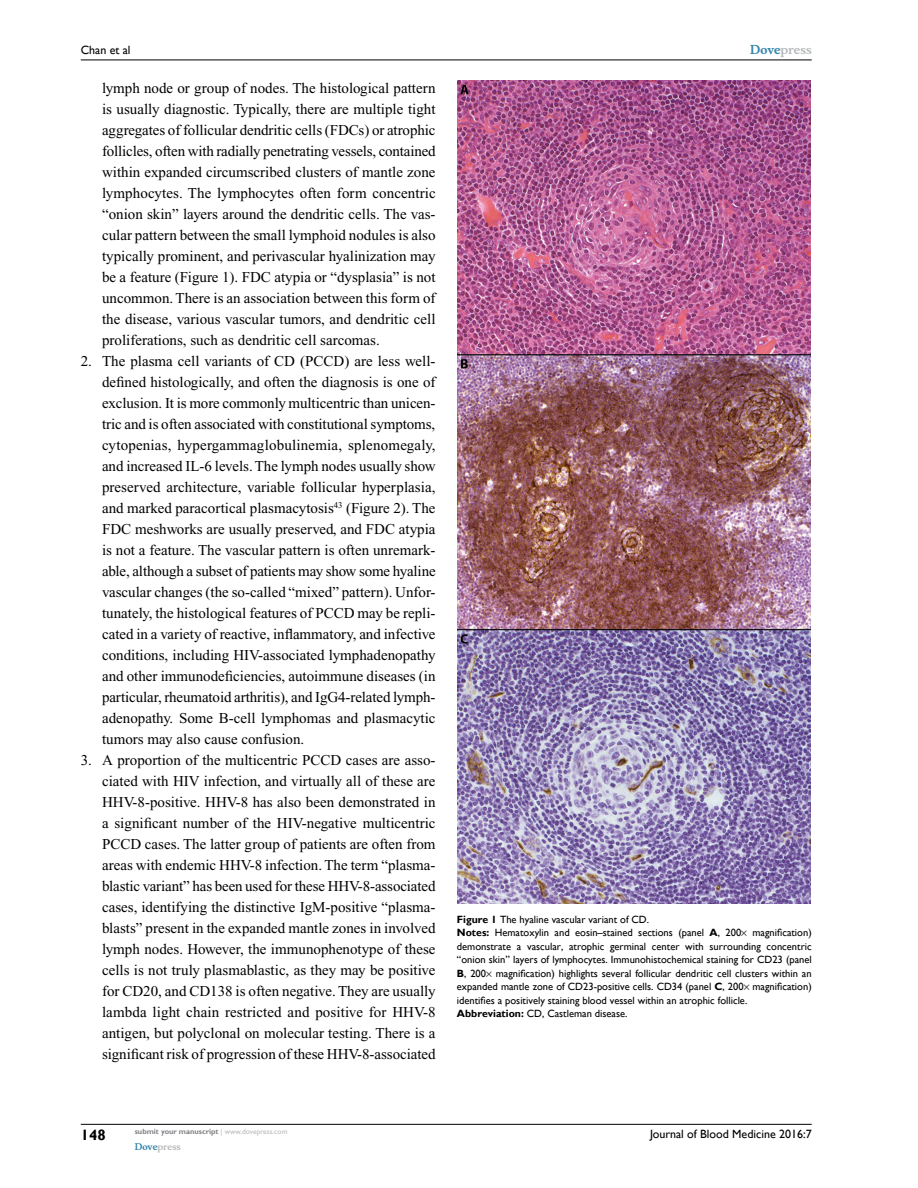
<style>
.page{position:relative;width:918px;height:1188px;background:#fff}
.page>*{position:absolute;margin:0;border:0;box-sizing:border-box;transform-origin:0 0}
.t1{font:15px/21px "Times New Roman";color:#000;text-align:justify}
.t2{font:700 15px "Gill Sans";color:#000}
.t3{font:12px "Gill Sans";color:#000}
.t4{font:700 12px "Musee";color:#b8babc}
.t5{font:10.5px/13.5px "Gill Sans";color:#000}
.t6{font:700 9px "Musee";color:#b8babc}
.t7{font:700 7.5px "Gill Sans";color:#808285}
.s1{color:#3785ad}
.s2{font-weight:700}
.s3{font-weight:400;color:#b8babc}
</style>
<div class="page">
<hr style="left:81px;top:1124px;width:731px;height:1px;background:#000">
<hr style="left:81px;top:60px;width:731px;height:1px;background:#000">
<img style="left:458px;top:81px;width:353px;height:823px">
<p class="t3" style="left:81px;top:43px;width:51px">Chan et al</p>
<p class="t1" style="left:102px;top:77px;width:335px">lymph node or group of nodes. The histological pattern is usually diagnostic. Typically, there are multiple tight aggregates of follicular dendritic cells (FDCs) or atrophic follicles, often with radially penetrating vessels, contained within expanded circumscribed clusters of mantle zone lymphocytes. The lymphocytes often form concentric “onion skin” layers around the dendritic cells. The vas&shy;cular pattern between the small lymphoid nodules is also typically prominent, and perivascular hyalinization may be a feature (Figure 1). FDC atypia or “dysplasia” is not uncommon. There is an association between this form of the disease, various vascular tumors, and dendritic cell proliferations, such as dendritic cell sarcomas.</p>
<p class="t1" style="left:102px;top:350px;width:335px;text-indent:-21px">2. The plasma cell variants of CD (PCCD) are less well&shy;defined histologically, and often the diagnosis is one of exclusion. It is more commonly multicentric than unicen&shy;tric and is often associated with constitutional symptoms, cytopenias, hypergammaglobulinemia, splenomegaly, and increased IL-6 levels. The lymph nodes usually show preserved architecture, variable follicular hyperplasia, and marked paracortical plasmacytosis<sup>43</sup> (Figure 2). The FDC meshworks are usually preserved, and FDC atypia is not a feature. The vascular pattern is often unremark&shy;able, although a subset of patients may show some hyaline vascular changes (the so-called “mixed” pattern). Unfor&shy;tunately, the histological features of PCCD may be repli&shy;cated in a variety of reactive, inflammatory, and infective conditions, including HIV-associated lymphadenopathy and other immunodeficiencies, autoimmune diseases (in particular, rheumatoid arthritis), and IgG4-related lymph&shy;adenopathy. Some B-cell lymphomas and plasmacytic tumors may also cause confusion.</p>
<p class="t1" style="left:102px;top:749px;width:335px;text-indent:-21px">3. A proportion of the multicentric PCCD cases are asso&shy;ciated with HIV infection, and virtually all of these are HHV-8-positive. HHV-8 has also been demonstrated in a significant number of the HIV-negative multicentric PCCD cases. The latter group of patients are often from areas with endemic HHV-8 infection. The term “plasma&shy;blastic variant” has been used for these HHV-8-associated cases, identifying the distinctive IgM-positive “plasma&shy;blasts” present in the expanded mantle zones in involved lymph nodes. However, the immunophenotype of these cells is not truly plasmablastic, as they may be positive for CD20, and CD138 is often negative. They are usually lambda light chain restricted and positive for HHV-8 antigen, but polyclonal on molecular testing. There is a significant risk of progression of these HHV-8-associated</p>
<p class="t4" style="left:750px;top:43px;width:63px"><span class="s1">Dove</span>press</p>
<p class="t5" style="left:457px;top:913px;width:356px"><span class="s2">Figure 1</span> The hyaline vascular variant of CD.<br><span class="s2">Notes:</span> Hematoxylin and eosin–stained sections (panel <span class="s2">A</span>, 200 magnification) demonstrate a vascular, atrophic germinal center with surrounding concentric “onion skin” layers of lymphocytes. Immunohistochemical staining for CD23 (panel <span class="s2">B</span>, 200 magnification) highlights several follicular dendritic cell clusters within an expanded mantle zone of CD23-positive cells. CD34 (panel <span class="s2">C</span>, 200 magnification) identifies a positively staining blood vessel within an atrophic follicle.<br><span class="s2">Abbreviation:</span> CD, Castleman disease.</p>
<p class="t2" style="left:81px;top:1126px;width:26px">148</p>
<p class="t7" style="left:135px;top:1127px;width:154px">submit your manuscript <span class="s3">| www.dovepress.com</span></p>
<p class="t6" style="left:135px;top:1141px;width:48px"><span class="s1">Dove</span>press</p>
<p class="t3" style="left:650px;top:1127px;width:163px">Journal of Blood Medicine 2016:7</p>
</div>
